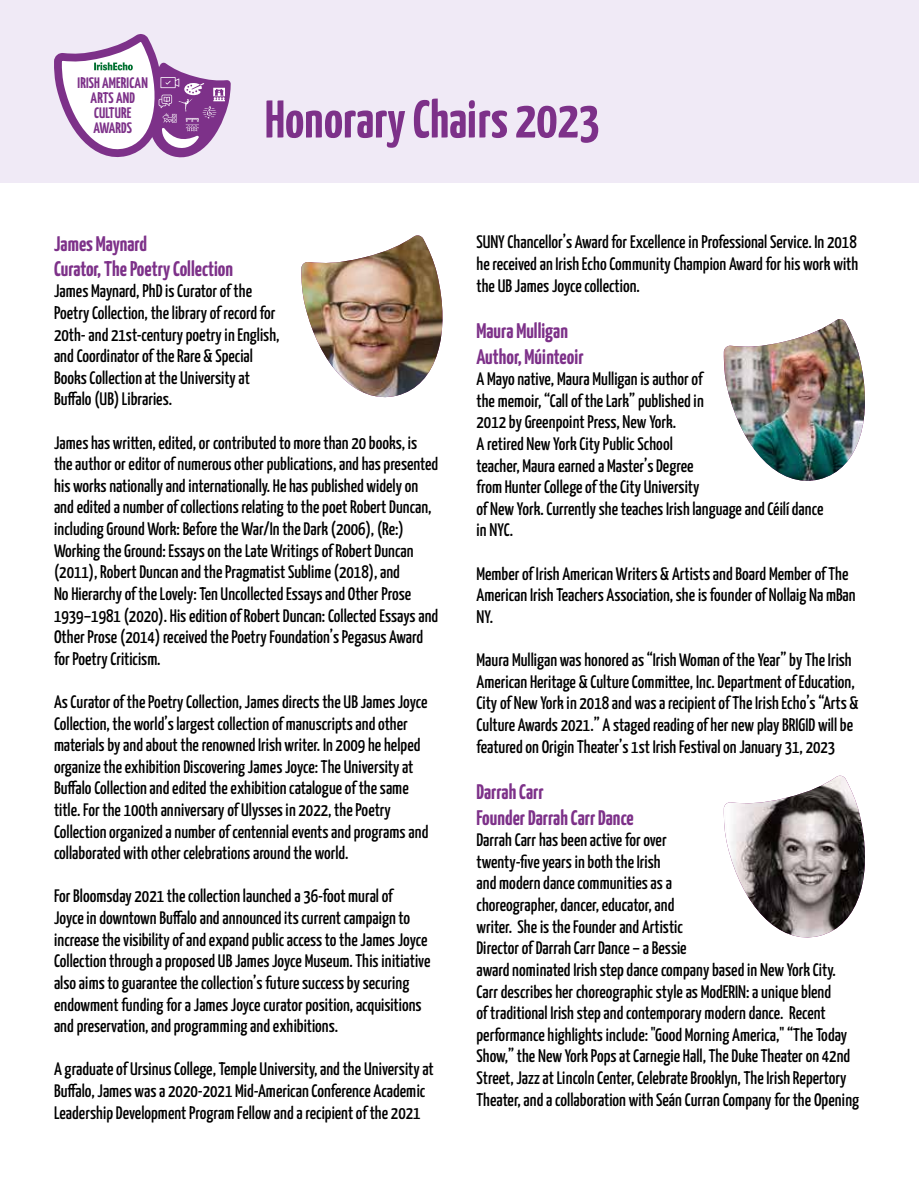
<style>
.page{position:relative;width:919px;height:1187px;background:#fff}
.page>*{position:absolute;margin:0;border:0;box-sizing:border-box;transform-origin:0 0}
.t1{font:200 52.95px "Yanone Kaffeesatz";color:#7d3189}
.t2{font:200 21px/25.2px "Yanone Kaffeesatz";color:#7d3189}
.t3{font:500 18px/21.6px "Yanone Kaffeesatz";color:#000}
.t4{font:200 15.15px/15.1px "Yanone Kaffeesatz";letter-spacing:.01em;color:#7d3189;text-align:center}
</style>
<div class="page">
<div style="left:0;top:0;width:918px;height:183px;background:#f0eaf6"></div>
<svg style="left:54px;top:34px;width:177px;height:124px"></svg>
<img style="left:301px;top:235px;width:142px;height:163px">
<img style="left:723px;top:319px;width:142px;height:162px">
<img style="left:723px;top:775px;width:142px;height:163px">
<p class="t4" style="left:78px;top:74px;width:72px">IRISH AMERICAN<br>ARTS AND<br>CULTURE<br>AWARDS</p>
<h1 class="t1" style="left:265px;top:81px;width:336px">Honorary Chairs 2023</h1>
<p class="t2" style="left:54px;top:229px;width:180px">James Maynard<br>Curator, The Poetry Collection</p>
<p class="t3" style="left:54px;top:279px;width:227px">James Maynard, PhD is Curator of the Poetry Collection, the library of record for 20th- and 21st-century poetry in English, and Coordinator of the Rare &amp; Special Books Collection at the University at Buffalo (UB) Libraries.</p>
<p class="t3" style="left:54px;top:430px;width:386px">James has written, edited, or contributed to more than 20 books, is the author or editor of numerous other publications, and has presented his works nationally and internationally. He has published widely on and edited a number of collections relating to the poet Robert Duncan, including Ground Work: Before the War/In the Dark (2006), (Re:)<br>Working the Ground: Essays on the Late Writings of Robert Duncan (2011), Robert Duncan and the Pragmatist Sublime (2018), and<br>No Hierarchy of the Lovely: Ten Uncollected Essays and Other Prose 1939–1981 (2020). His edition of Robert Duncan: Collected Essays and Other Prose (2014) received the Poetry Foundation’s Pegasus Award for Poetry Criticism.</p>
<p class="t3" style="left:54px;top:689px;width:376px">As Curator of the Poetry Collection, James directs the UB James Joyce Collection, the world’s largest collection of manuscripts and other materials by and about the renowned Irish writer. In 2009 he helped organize the exhibition Discovering James Joyce: The University at Buffalo Collection and edited the exhibition catalogue of the same title. For the 100th anniversary of Ulysses in 2022, the Poetry Collection organized a number of centennial events and programs and collaborated with other celebrations around the world.</p>
<p class="t3" style="left:54px;top:884px;width:378px">For Bloomsday 2021 the collection launched a 36-foot mural of<br>Joyce in downtown Buffalo and announced its current campaign to increase the visibility of and expand public access to the James Joyce Collection through a proposed UB James Joyce Museum. This initiative also aims to guarantee the collection’s future success by securing endowment funding for a James Joyce curator position, acquisitions and preservation, and programming and exhibitions.</p>
<p class="t3" style="left:54px;top:1057px;width:381px">A graduate of Ursinus College, Temple University, and the University at<br>Buffalo, James was a 2020-2021 Mid-American Conference Academic<br>Leadership Development Program Fellow and a recipient of the 2021</p>
<p class="t3" style="left:476px;top:230px;width:383px;text-align:justify">SUNY Chancellor’s Award for Excellence in Professional Service. In 2018 he received an Irish Echo Community Champion Award for his work with the UB James Joyce collection.</p>
<p class="t2" style="left:476px;top:317px;width:109px">Maura Mulligan<br>Author, Múinteoir</p>
<p class="t3" style="left:476px;top:367px;width:348px">A Mayo native, Maura Mulligan is author of<br>the memoir, “Call of the Lark” published in<br>2012 by Greenpoint Press, New York.<br>A retired New York City Public School<br>teacher, Maura earned a Master’s Degree<br>from Hunter College of the City University<br>of New York. Currently she teaches Irish language and Céilí dance in NYC.</p>
<p class="t3" style="left:476px;top:561px;width:380px">Member of Irish American Writers &amp; Artists and Board Member of The<br>American Irish Teachers Association, she is founder of Nollaig Na mBan<br>NY.</p>
<p class="t3" style="left:476px;top:647px;width:383px">Maura Mulligan was honored as “Irish Woman of the Year” by The Irish American Heritage &amp; Culture Committee, Inc. Department of Education, City of New York in 2018 and was a recipient of The Irish Echo’s “Arts &amp; Culture Awards 2021.” A staged reading of her new play BRIGID will be featured on Origin Theater’s 1st Irish Festival on January 31, 2023</p>
<p class="t2" style="left:476px;top:778px;width:159px">Darrah Carr<br>Founder Darrah Carr Dance</p>
<p class="t3" style="left:476px;top:827px;width:384px">Darrah Carr has been active for over<br>twenty-five years in both the Irish<br>and modern dance communities as a<br>choreographer, dancer, educator, and<br>writer. She is the Founder and Artistic<br>Director of Darrah Carr Dance – a Bessie<br>award nominated Irish step dance company based in New York City.<br>Carr describes her choreographic style as ModERIN: a unique blend<br>of traditional Irish step and contemporary modern dance. Recent performance highlights include: "Good Morning America," “The Today Show,” the New York Pops at Carnegie Hall, The Duke Theater on 42nd Street, Jazz at Lincoln Center, Celebrate Brooklyn, The Irish Repertory Theater, and a collaboration with Seán Curran Company for the Opening</p>
</div>
